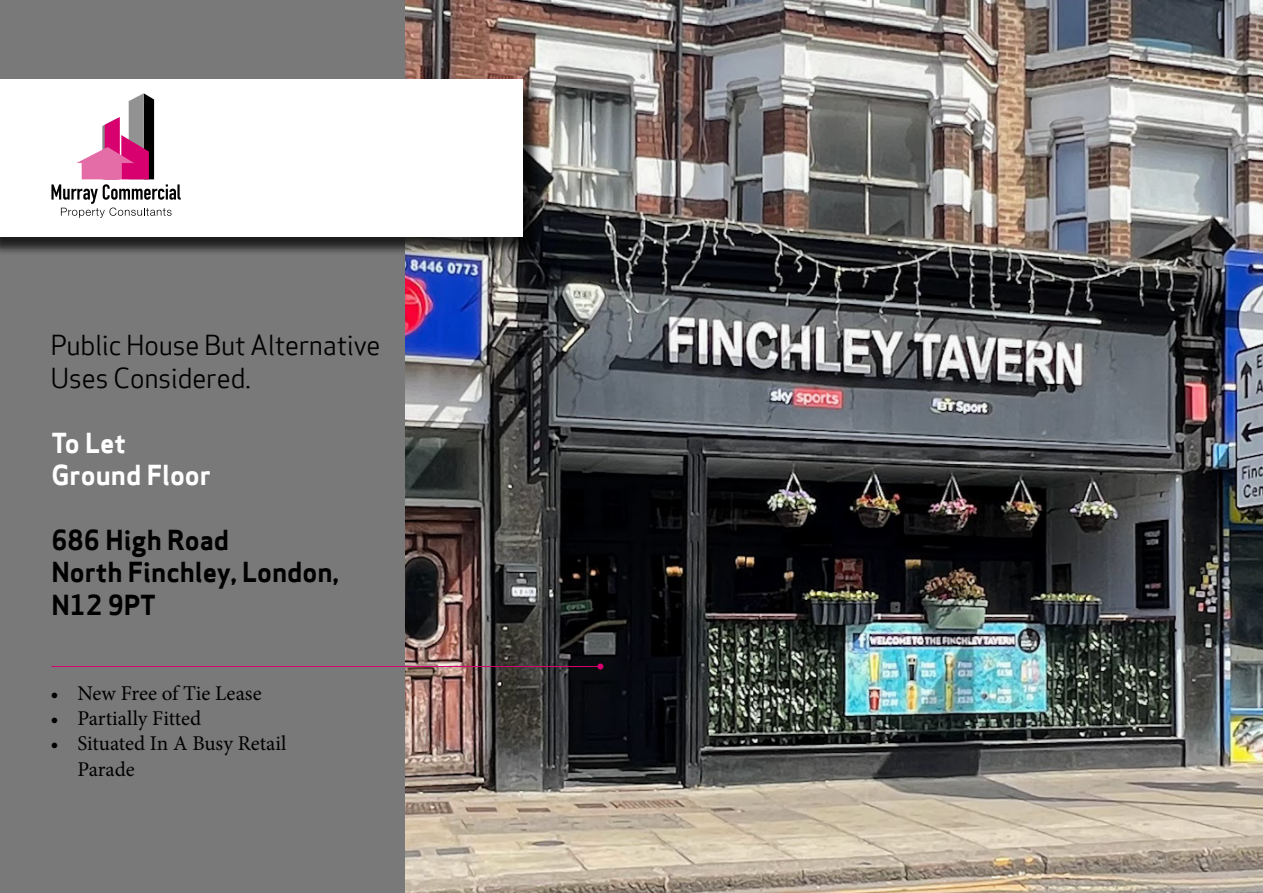
<style>
.page{position:relative;width:1263px;height:893px;background:#797979}
.page>*{position:absolute;margin:0;border:0;box-sizing:border-box;transform-origin:0 0}
.t1{font:27px/32.4px "Apex Sans Book T";letter-spacing:-.02em;color:#000}
.t2{font:27px/32.4px "Apex Sans Bold T";color:#000}
.t3{font:27px/32.4px "Apex Sans Bold T";color:#fff}
.t4{font:21px/25.2px "Minion Pro";color:#000}
</style>
<div class="page">
<img style="left:405px;top:0;width:858px;height:893px">
<div style="left:0;top:81px;width:542px;height:175px;background:#000;opacity:.75"></div>
<div style="left:0;top:79px;width:523px;height:158px;background:#fff"></div>
<hr style="left:51px;top:666px;width:549px;height:1px;background:#d7006e">
<svg style="left:597px;top:663px;width:6px;height:6px"></svg>
<svg style="left:51px;top:93px;width:130px;height:125px"></svg>
<p class="t1" style="left:50px;top:329px;width:332px">Public House But Alternative<br>Uses Considered.</p>
<p class="t3" style="left:51px;top:426px;width:161px">To Let<br>Ground Floor</p>
<p class="t2" style="left:51px;top:523px;width:289px">686 High Road<br>North Finchley, London,<br>N12 9PT</p>
<p class="t4" style="left:50px;top:681px;width:213px">• New Free of Tie Lease</p>
<p class="t4" style="left:50px;top:706px;width:152px">• Partially Fitted</p>
<p class="t4" style="left:77px;top:731px;width:210px;text-indent:-27px">• Situated In A Busy Retail<br>Parade</p>
</div>
